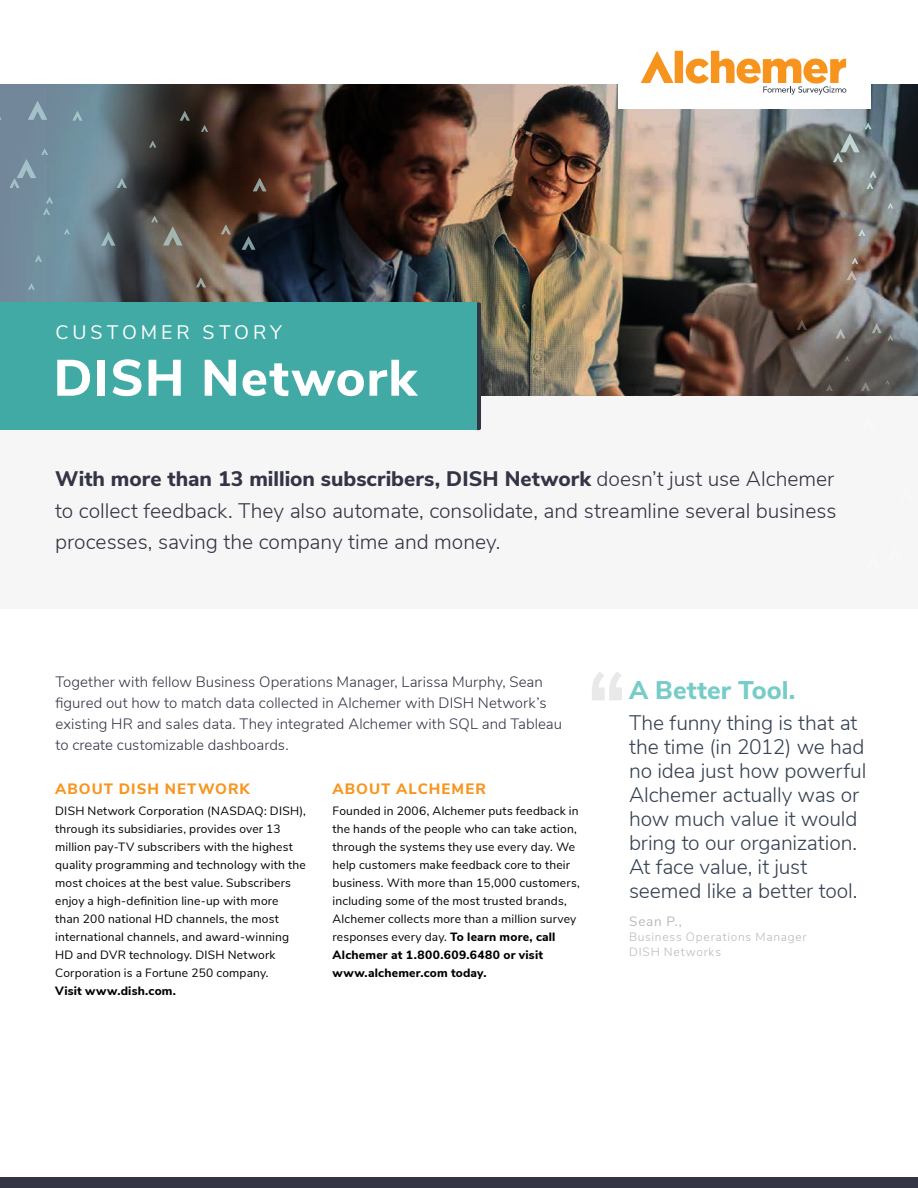
<style>
.page{position:relative;width:918px;height:1188px;background:#fff}
.page>*{position:absolute;margin:0;border:0;box-sizing:border-box;transform-origin:0 0}
.t1{font:800 51px "Nunito Sans";letter-spacing:.025em;color:#fff}
.t2{font:800 25.5px "Nunito Sans";color:#77ccc8}
.t3{font:300 21px/31.5px "Nunito Sans";letter-spacing:-.005em;color:#333444;text-align:justify}
.t4{font:300 21px/24px "Nunito Sans";letter-spacing:-.005em;color:#354151}
.t5{font:19.5px "Nunito Sans";letter-spacing:.195em;color:#fff}
.t6{font:300 15px/21px "Nunito Sans";letter-spacing:.005em;color:#333444}
.t7{font:800 15px "Nunito Sans";letter-spacing:.07em;color:#f8951f}
.t8{font:13.5px "Nunito Sans";color:#b7b9bb}
.t9{font:12px/18px "Nunito Sans";letter-spacing:.015em;color:#000}
.t10{font:300 12px/15px "Nunito Sans";letter-spacing:.065em;color:#b7b9bb}
.t11{font:800 12px "Nunito Sans";letter-spacing:.02em;color:#000}
.s1{font-weight:800}
</style>
<div class="page">
<img style="left:0;top:84px;width:918px;height:312px">
<div style="left:0;top:396px;width:918px;height:213px;background:#f6f6f6"></div>
<div style="left:619px;top:20px;width:252px;height:88px;background:#fff"></div>
<svg style="left:641px;top:51px;width:205px;height:44px"></svg>
<div style="left:0;top:1177px;width:918px;height:11px;background:#333444"></div>
<svg style="left:476px;top:302px;width:5px;height:128px"></svg>
<div style="left:0;top:302px;width:476px;height:128px;background:#41aaa5"></div>
<svg style="left:592px;top:672px;width:30px;height:28px"></svg>
<svg style="left:861px;top:382px;width:10px;height:8px"></svg>
<svg style="left:825px;top:384px;width:9px;height:6px"></svg>
<svg style="left:885px;top:380px;width:5px;height:5px"></svg>
<svg style="left:852px;top:258px;width:6px;height:6px"></svg>
<svg style="left:888px;top:203px;width:5px;height:6px"></svg>
<svg style="left:888px;top:335px;width:5px;height:5px"></svg>
<svg style="left:797px;top:320px;width:10px;height:10px"></svg>
<svg style="left:858px;top:229px;width:7px;height:7px"></svg>
<svg style="left:833px;top:123px;width:38px;height:39px"></svg>
<svg style="left:836px;top:329px;width:10px;height:9px"></svg>
<svg style="left:867px;top:171px;width:9px;height:18px"></svg>
<svg style="left:847px;top:271px;width:10px;height:9px"></svg>
<svg style="left:872px;top:324px;width:10px;height:9px"></svg>
<svg style="left:845px;top:357px;width:5px;height:4px"></svg>
<svg style="left:101px;top:232px;width:14px;height:14px"></svg>
<svg style="left:28px;top:283px;width:7px;height:7px"></svg>
<svg style="left:0;top:106px;width:1px;height:14px"></svg>
<svg style="left:201px;top:125px;width:7px;height:7px"></svg>
<svg style="left:221px;top:225px;width:10px;height:9px"></svg>
<svg style="left:64px;top:229px;width:6px;height:5px"></svg>
<svg style="left:196px;top:278px;width:10px;height:9px"></svg>
<svg style="left:117px;top:178px;width:10px;height:10px"></svg>
<svg style="left:151px;top:216px;width:31px;height:29px"></svg>
<svg style="left:242px;top:236px;width:13px;height:14px"></svg>
<svg style="left:73px;top:111px;width:9px;height:10px"></svg>
<svg style="left:180px;top:111px;width:10px;height:10px"></svg>
<svg style="left:149px;top:141px;width:7px;height:6px"></svg>
<svg style="left:35px;top:255px;width:7px;height:7px"></svg>
<svg style="left:10px;top:149px;width:38px;height:39px"></svg>
<svg style="left:253px;top:178px;width:13px;height:13px"></svg>
<svg style="left:43px;top:197px;width:10px;height:18px"></svg>
<svg style="left:28px;top:101px;width:19px;height:19px"></svg>
<h3 class="t5" style="left:56px;top:318px;width:228px">CUSTOMER STORY</h3>
<h1 class="t1" style="left:54px;top:341px;width:365px">DISH Network</h1>
<h3 class="t3" style="left:55px;top:462px;width:783px"><span class="s1">With more than 13 million subscribers, DISH Network</span> doesn’t just use Alchemer to collect feedback. They also automate, consolidate, and streamline several business processes, saving the company time and money.</h3>
<p class="t6" style="left:56px;top:670px;width:508px">Together with fellow Business Operations Manager, Larissa Murphy, Sean figured out how to match data collected in Alchemer with DISH Network’s existing HR and sales data. They integrated Alchemer with SQL and Tableau to create customizable dashboards.</p>
<h2 class="t2" style="left:629px;top:672px;width:168px">A Better Tool.</h2>
<h3 class="t4" style="left:629px;top:710px;width:239px">The funny thing is that at the time (in 2012) we had no idea just how powerful<br>Alchemer actually was or how much value it would bring to our organization.<br>At face value, it just seemed like a better tool.</h3>
<p class="t8" style="left:629px;top:911px;width:54px">Sean P.,</p>
<p class="t10" style="left:629px;top:929px;width:179px">Business Operations Manager<br>DISH Networks</p>
<p class="t7" style="left:55px;top:777px;width:196px">ABOUT DISH NETWORK</p>
<p class="t9" style="left:55px;top:801px;width:252px">DISH Network Corporation (NASDAQ: DISH), through its subsidiaries, provides over 13 million pay-TV subscribers with the highest quality programming and technology with the most choices at the best value. Subscribers enjoy a high-definition line-up with more than 200 national HD channels, the most international channels, and award-winning HD and DVR technology. DISH Network Corporation is a Fortune 250 company.</p>
<p class="t11" style="left:55px;top:982px;width:122px">Visit www.dish.com.</p>
<p class="t7" style="left:333px;top:777px;width:155px">ABOUT ALCHEMER</p>
<p class="t9" style="left:333px;top:801px;width:249px">Founded in 2006, Alchemer puts feedback in the hands of the people who can take action, through the systems they use every day. We help customers make feedback core to their business. With more than 15,000 customers, including some of the most trusted brands, Alchemer collects more than a million survey responses every day. <span class="s1">To learn more, call Alchemer at 1.800.609.6480 or visit www.alchemer.com today.</span></p>
</div>
